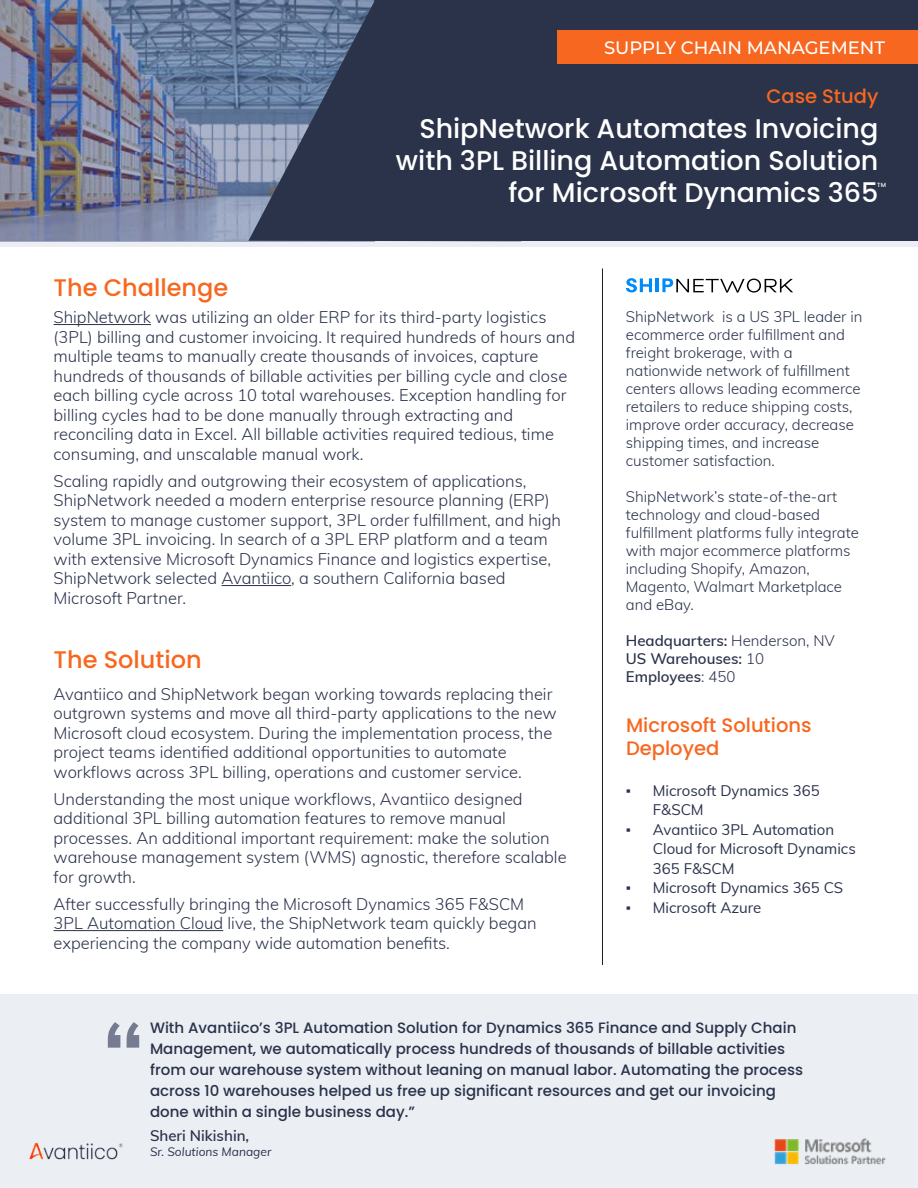
<style>
.page{position:relative;width:918px;height:1188px;background:#fff}
.page>*{position:absolute;margin:0;border:0;box-sizing:border-box;transform-origin:0 0}
.t1{font:600 105px "Muli";color:#767b91}
.t2{font:500 27px/32.4px "Poppins";color:#fff;text-align:right}
.t3{font:500 24px "Poppins";color:#f7671f}
.t4{font:500 19.5px/23.4px "Poppins";color:#f7671f}
.t5{font:500 18px "Montserrat";color:#fff}
.t6{font:300 16.5px/19.5px "Muli";color:#2a324b}
.t7{font:300 15px/18px "Muli";color:#2a324b}
.t8{font:500 15px/21px "Poppins";color:#2a324b}
.t9{font:15px/19.5px "Muli";color:#2a324b}
.t10{font:600 15px/18px "Muli";color:#2a324b}
.t11{font:italic 12px "Muli";color:#2a324b}
.t12{font:500 6px "Poppins";color:#fff}
.s1{font-weight:300}
.s2{font-family:"Times New Roman"}
</style>
<div class="page">
<div style="left:375px;top:0;width:543px;height:241px;background:#2a3349"></div>
<div style="left:0;top:241px;width:918px;height:6px;background:#ebeef2"></div>
<div style="left:0;top:994px;width:918px;height:194px;background:#ebeef2"></div>
<img style="left:0;top:0;width:248px;height:241px">
<svg style="left:248px;top:0;width:127px;height:241px;background:#4d5c76"></svg>
<img style="left:774px;top:1138px;width:112px;height:27px">
<div style="left:558px;top:30px;width:360px;height:33px;background:#f7671f"></div>
<hr style="left:602px;top:269px;width:1px;height:696px;background:#231f20">
<svg style="left:626px;top:278px;width:26px;height:14px"></svg>
<hr style="left:656px;top:278px;width:3px;height:14px;background:#008bfb">
<svg style="left:662px;top:278px;width:131px;height:15px"></svg>
<hr style="left:54px;top:324px;width:97px;height:1px;background:#2a324b">
<hr style="left:222px;top:585px;width:69px;height:1px;background:#2a324b">
<hr style="left:54px;top:930px;width:169px;height:1px;background:#2a324b">
<img style="left:29px;top:1142px;width:94px;height:18px">
<p class="t5" style="left:604px;top:37px;width:283px">SUPPLY CHAIN MANAGEMENT</p>
<p class="t4" style="left:766px;top:86px;width:114px">Case Study</p>
<h3 class="t3" style="left:54px;top:277px;width:176px">The Challenge</h3>
<h2 class="t2" style="left:396px;top:115px;width:484px">ShipNetwork Automates Invoicing with 3PL Billing Automation Solution for Microsoft Dynamics 365</h2>
<p class="t12" style="left:877px;top:182px;width:10px">TM</p>
<p class="t6" style="left:54px;top:309px;width:523px">ShipNetwork was utilizing an older ERP for its third-party logistics (3PL) billing and customer invoicing. It required hundreds of hours and multiple teams to manually create thousands of invoices, capture hundreds of thousands of billable activities per billing cycle and close each billing cycle across 10 total warehouses. Exception handling for billing cycles had to be done manually through extracting and reconciling data in Excel. All billable activities required tedious, time consuming, and unscalable manual work.</p>
<p class="t6" style="left:54px;top:473px;width:509px">Scaling rapidly and outgrowing their ecosystem of applications, ShipNetwork needed a modern enterprise resource planning (ERP) system to manage customer support, 3PL order fulfillment, and high volume 3PL invoicing. In search of a 3PL ERP platform and a team with extensive Microsoft Dynamics Finance and logistics expertise, ShipNetwork selected Avantiico, a southern California based Microsoft Partner.</p>
<h3 class="t3" style="left:54px;top:650px;width:150px">The Solution</h3>
<p class="t6" style="left:54px;top:686px;width:505px">Avantiico and ShipNetwork began working towards replacing their outgrown systems and move all third-party applications to the new Microsoft cloud ecosystem. During the implementation process, the project teams identified additional opportunities to automate workflows across 3PL billing, operations and customer service.</p>
<p class="t6" style="left:54px;top:791px;width:515px">Understanding the most unique workflows, Avantiico designed additional 3PL billing automation features to remove manual processes. An additional important requirement: make the solution warehouse management system (WMS) agnostic, therefore scalable for growth.</p>
<p class="t6" style="left:54px;top:896px;width:485px">After successfully bringing the Microsoft Dynamics 365 F&amp;SCM<br>3PL Automation Cloud live, the ShipNetwork team quickly began experiencing the company wide automation benefits.</p>
<p class="t7" style="left:626px;top:309px;width:238px">ShipNetwork is a US 3PL leader in ecommerce order fulfillment and freight brokerage, with a nationwide network of fulfillment centers allows leading ecommerce retailers to reduce shipping costs, improve order accuracy, decrease shipping times, and increase customer satisfaction.</p>
<p class="t7" style="left:626px;top:489px;width:235px">ShipNetwork’s state-of-the-art technology and cloud-based fulfillment platforms fully integrate with major ecommerce platforms including Shopify, Amazon,<br>Magento, Walmart Marketplace and eBay.</p>
<p class="t10" style="left:626px;top:633px;width:210px">Headquarters: <span class="s1">Henderson, NV<br></span>US Warehouses: <span class="s1">10<br></span>Employees<span class="s1">: 450</span></p>
<p class="t4" style="left:626px;top:715px;width:187px">Microsoft Solutions<br>Deployed</p>
<p class="t9" style="left:653px;top:782px;width:168px;text-indent:-27px"><span class="s2">▪</span> Microsoft Dynamics 365<br>F&amp;SCM</p>
<p class="t9" style="left:653px;top:821px;width:204px;text-indent:-27px"><span class="s2">▪</span> Avantiico 3PL Automation<br>Cloud for Microsoft Dynamics<br>365 F&amp;SCM</p>
<p class="t9" style="left:626px;top:880px;width:219px"><span class="s2">▪</span> Microsoft Dynamics 365 CS</p>
<p class="t9" style="left:626px;top:899px;width:137px"><span class="s2">▪</span> Microsoft Azure</p>
<h1 class="t1" style="left:102px;top:1020px;width:45px">“</h1>
<p class="t8" style="left:150px;top:1019px;width:655px">With Avantiico’s 3PL Automation Solution for Dynamics 365 Finance and Supply Chain Management, we automatically process hundreds of thousands of billable activities from our warehouse system without leaning on manual labor. Automating the process across 10 warehouses helped us free up significant resources and get our invoicing done within a single business day.”</p>
<p class="t10" style="left:150px;top:1128px;width:101px">Sheri Nikishin,</p>
<p class="t11" style="left:150px;top:1147px;width:123px">Sr. Solutions Manager</p>
</div>
